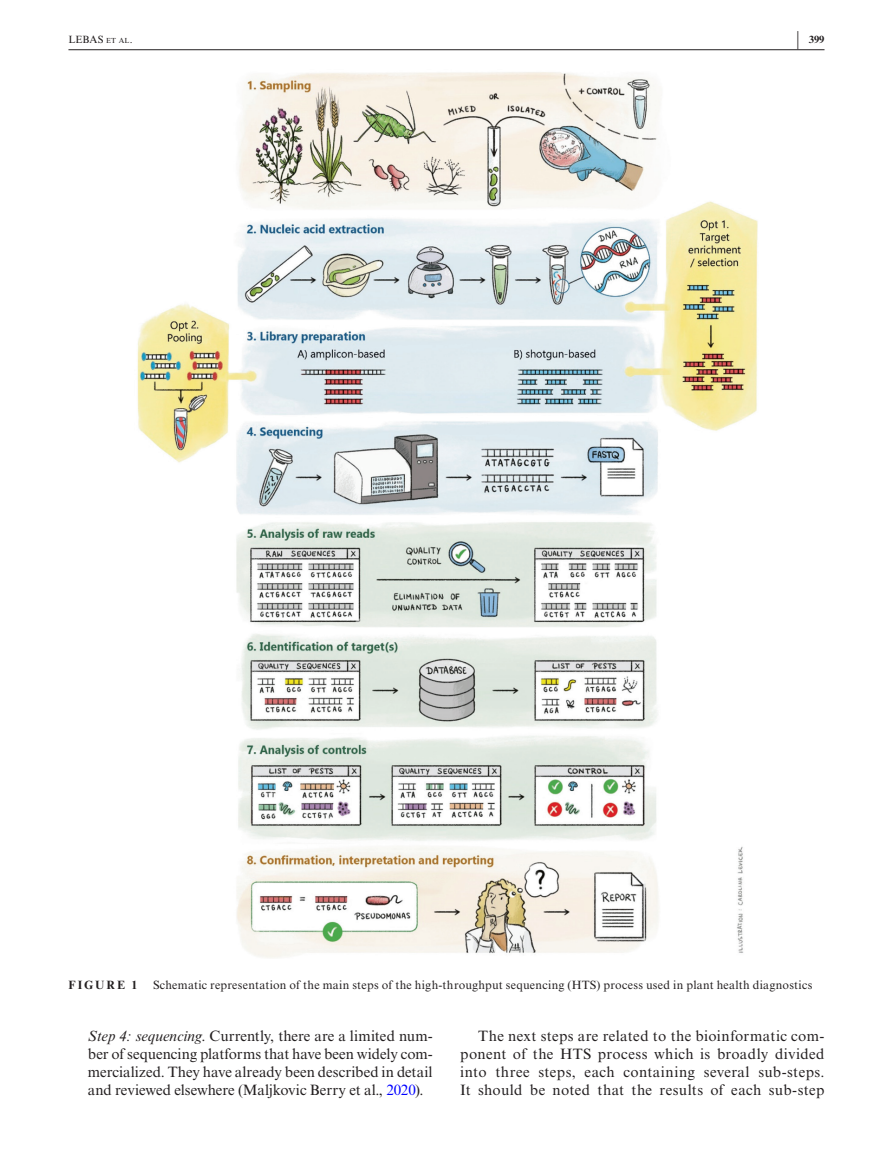
<style>
.page{position:relative;width:893px;height:1174px;background:#fff}
.page>*{position:absolute;margin:0;border:0;box-sizing:border-box;transform-origin:0 0}
.t1{font:15px/18px "Times New Roman MT Std";letter-spacing:.01em;color:#231f20;text-align:justify}
.t2{font:12px "Times New Roman MT Std";letter-spacing:.025em;color:#231f20}
.t3{font:700 12px "Times New Roman MT Std";letter-spacing:.175em;color:#231f20}
.t4{font:10.5px "Times New Roman MT Std";letter-spacing:.005em;color:#231f20}
.t5{font:700 10.5px "Times New Roman MT Std";color:#231f20}
.s1{font-size:7.35px}
.s2{font-size:20.25px}
.s3{font-style:italic}
.s4{color:#00f}
</style>
<div class="page">
<hr style="left:68px;top:49px;width:756px;height:1px;background:#231f20">
<img style="left:137px;top:72px;width:621px;height:886px">
<p class="t4" style="left:68px;top:33px;width:66px">LEBAS <span class="s1">et al</span>.</p>
<p class="t5" style="left:797px;top:33px;width:29px"><span class="s2">|</span> 399</p>
<p class="t3" style="left:68px;top:977px;width:71px">FIGURE 1</p>
<p class="t2" style="left:153px;top:978px;width:661px">Schematic representation of the main steps of the high-throughput sequencing (HTS) process used in plant health diagnostics</p>
<p class="t1" style="left:88px;top:1027px;width:346px"><span class="s3">Step 4: sequencing</span>. Currently, there are a limited num&shy;ber of sequencing platforms that have been widely com&shy;mercialized. They have already been described in detail and reviewed elsewhere (Maljkovic Berry et al., <span class="s4">2020</span>).</p>
<p class="t1" style="left:460px;top:1027px;width:366px;text-indent:18px">The next steps are related to the bioinformatic com&shy;ponent of the HTS process which is broadly divided into three steps, each containing several sub-steps.<br>It should be noted that the results of each sub-step</p>
</div>
